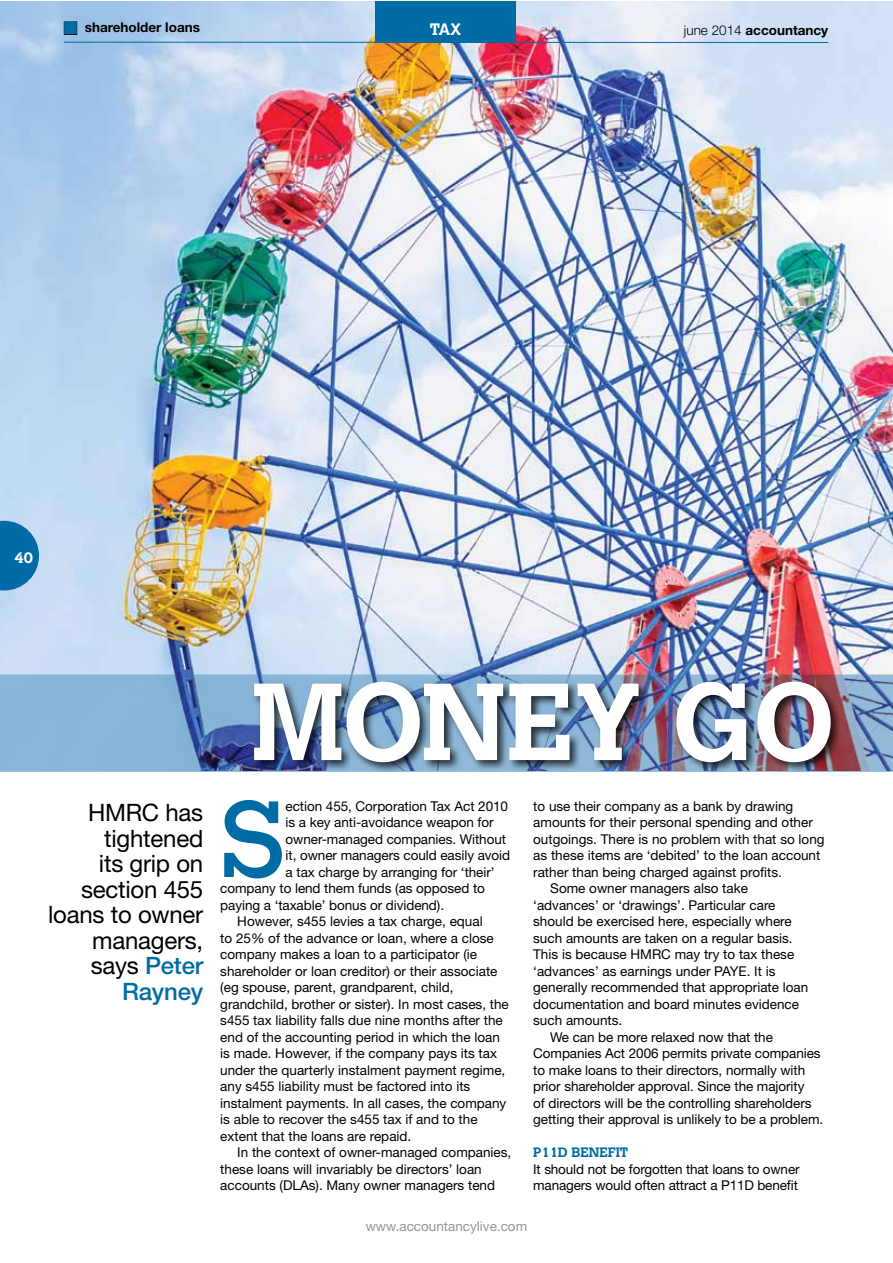
<style>
.page{position:relative;width:893px;height:1263px;background:#fff}
.page>*{position:absolute;margin:0;border:0;box-sizing:border-box;transform-origin:0 0}
.t1{font:700 108.45px "Calvert";color:#fff}
.t2{font:107.1px "Calvert";color:#006ca5}
.t3{font:24px/25.5px "Helvetica Neue";letter-spacing:-.01em;color:#000;text-align:right}
.t4{font:700 16.5px "Calvert";color:#fff}
.t5{font:700 15px "Calvert";color:#fff}
.t6{font:13.5px/16.5px "Helvetica Neue";color:#000}
.t7{font:700 13.5px "Helvetica Neue";color:#000}
.t8{font:13.5px "Helvetica Neue";color:#939598}
.t9{font:700 13.5px "Calvert";letter-spacing:-.005em;color:#006ca5}
.s1{font-weight:300}
.s2{font-weight:500;color:#006ca5}
</style>
<div class="page">
<svg style="left:892px;top:121px;width:1px;height:15px"></svg>
<img style="left:0;top:1px;width:892px;height:673px">
<svg style="left:0;top:674px;width:892px;height:98px;fill:#88b4d7"></svg>
<div style="left:251px;top:679px;width:641px;height:94px;background:#000;opacity:.75"></div>
<div style="left:375px;top:1px;width:141px;height:42px;background:#006ca5"></div>
<hr style="left:64px;top:42px;width:764px;height:1px;background:#006ca5">
<svg style="left:0;top:521px;width:39px;height:69px"></svg>
<svg style="left:64px;top:22px;width:13px;height:12px"></svg>
<p class="t7" style="left:85px;top:19px;width:117px">shareholder loans</p>
<p class="t4" style="left:430px;top:19px;width:33px">TAX</p>
<p class="t7" style="left:684px;top:22px;width:146px"><span class="s1">june 2014</span> accountancy</p>
<p class="t5" style="left:15px;top:548px;width:20px">40</p>
<h3 class="t3" style="left:48px;top:800px;width:157px">HMRC has tightened<br>its grip on section 455 loans to owner managers, says <span class="s2">Peter<br>Rayney</span></h3>
<h1 class="t1" style="left:251px;top:653px;width:585px">MONEY GO</h1>
<h2 class="t2" style="left:220px;top:777px;width:67px">S</h2>
<p class="t6" style="left:286px;top:798px;width:224px">ection 455, Corporation Tax Act 2010</p>
<p class="t6" style="left:286px;top:814px;width:210px">is a key anti-avoidance weapon for</p>
<p class="t6" style="left:286px;top:831px;width:222px">owner-managed companies. Without</p>
<p class="t6" style="left:286px;top:847px;width:226px">it, owner managers could easily avoid</p>
<p class="t6" style="left:286px;top:864px;width:210px">a tax charge by arranging for ‘their’</p>
<p class="t6" style="left:220px;top:880px;width:266px">company to lend them funds (as opposed to</p>
<p class="t6" style="left:220px;top:897px;width:225px">paying a ‘taxable’ bonus or dividend).</p>
<p class="t6" style="left:237px;top:913px;width:247px">However, s455 levies a tax charge, equal</p>
<p class="t6" style="left:220px;top:930px;width:275px">to 25% of the advance or loan, where a close</p>
<p class="t6" style="left:220px;top:946px;width:258px">company makes a loan to a participator (ie</p>
<p class="t6" style="left:220px;top:963px;width:279px">shareholder or loan creditor) or their associate</p>
<p class="t6" style="left:220px;top:979px;width:235px">(eg spouse, parent, grandparent, child,</p>
<p class="t6" style="left:220px;top:996px;width:290px">grandchild, brother or sister). In most cases, the</p>
<p class="t6" style="left:220px;top:1012px;width:284px">s455 tax liability falls due nine months after the</p>
<p class="t6" style="left:220px;top:1029px;width:281px">end of the accounting period in which the loan</p>
<p class="t6" style="left:220px;top:1045px;width:278px">is made. However, if the company pays its tax</p>
<p class="t6" style="left:220px;top:1062px;width:287px">under the quarterly instalment payment regime,</p>
<p class="t6" style="left:220px;top:1078px;width:252px">any s455 liability must be factored into its</p>
<p class="t6" style="left:220px;top:1095px;width:288px">instalment payments. In all cases, the company</p>
<p class="t6" style="left:220px;top:1111px;width:259px">is able to recover the s455 tax if and to the</p>
<p class="t6" style="left:220px;top:1128px;width:193px">extent that the loans are repaid.</p>
<p class="t6" style="left:237px;top:1144px;width:276px">In the context of owner-managed companies,</p>
<p class="t6" style="left:220px;top:1161px;width:263px">these loans will invariably be directors’ loan</p>
<p class="t6" style="left:220px;top:1177px;width:276px">accounts (DLAs). Many owner managers tend</p>
<p class="t6" style="left:533px;top:798px;width:262px">to use their company as a bank by drawing</p>
<p class="t6" style="left:533px;top:814px;width:281px">amounts for their personal spending and other</p>
<p class="t6" style="left:533px;top:831px;width:293px">outgoings. There is no problem with that so long</p>
<p class="t6" style="left:533px;top:847px;width:289px">as these items are ‘debited’ to the loan account</p>
<p class="t6" style="left:533px;top:864px;width:250px">rather than being charged against profits.</p>
<p class="t6" style="left:550px;top:880px;width:199px">Some owner managers also take</p>
<p class="t6" style="left:533px;top:897px;width:244px">‘advances’ or ‘drawings’. Particular care</p>
<p class="t6" style="left:533px;top:913px;width:260px">should be exercised here, especially where</p>
<p class="t6" style="left:533px;top:930px;width:261px">such amounts are taken on a regular basis.</p>
<p class="t6" style="left:533px;top:946px;width:263px">This is because HMRC may try to tax these</p>
<p class="t6" style="left:533px;top:963px;width:244px">‘advances’ as earnings under PAYE. It is</p>
<p class="t6" style="left:533px;top:979px;width:277px">generally recommended that appropriate loan</p>
<p class="t6" style="left:533px;top:996px;width:267px">documentation and board minutes evidence</p>
<p class="t6" style="left:533px;top:1012px;width:91px">such amounts.</p>
<p class="t6" style="left:550px;top:1029px;width:224px">We can be more relaxed now that the</p>
<p class="t6" style="left:533px;top:1045px;width:289px">Companies Act 2006 permits private companies</p>
<p class="t6" style="left:533px;top:1062px;width:273px">to make loans to their directors, normally with</p>
<p class="t6" style="left:533px;top:1078px;width:273px">prior shareholder approval. Since the majority</p>
<p class="t6" style="left:533px;top:1095px;width:280px">of directors will be the controlling shareholders</p>
<p class="t6" style="left:533px;top:1111px;width:291px">getting their approval is unlikely to be a problem.</p>
<p class="t9" style="left:533px;top:1144px;width:97px">P11D BENEFIT</p>
<p class="t6" style="left:533px;top:1161px;width:268px">It should not be forgotten that loans to owner managers would often attract a P11D benefit</p>
<p class="t8" style="left:366px;top:1218px;width:163px">www.accountancylive.com</p>
</div>
